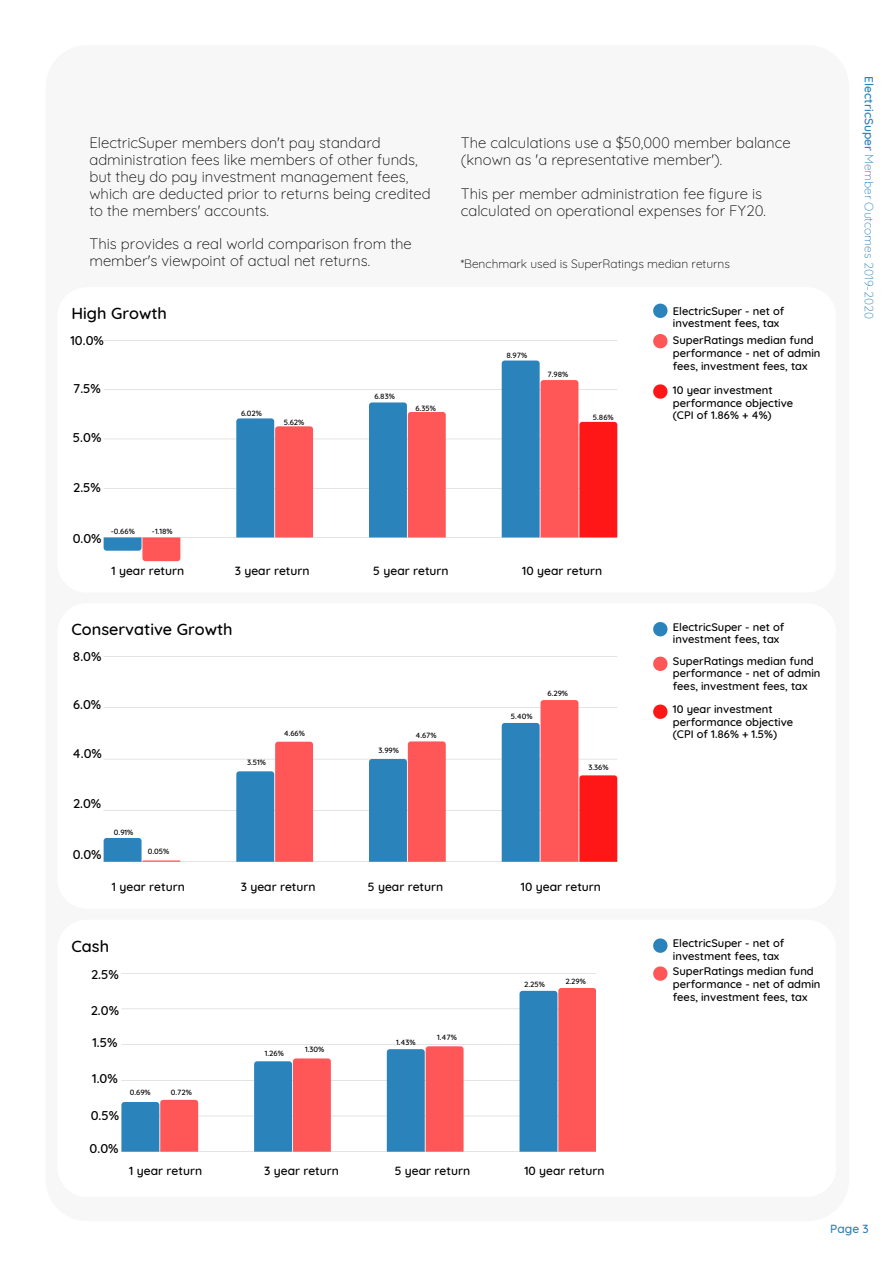
<style>
.page{position:relative;width:894px;height:1264px;background:#fff}
.page>*{position:absolute;margin:0;border:0;box-sizing:border-box;transform-origin:0 0}
.t1{font:500 16.35px "Quicksand";color:#000}
.t2{font:300 15px/17px "Quicksand";color:#000}
.t3{font:500 12.9px "Quicksand";color:#000}
.t4{font:500 12.15px "Quicksand";color:#000}
.t5{font:300 12px "Quicksand";color:#000}
.t6{font:300 12px "Quicksand";color:#2b83bc}
.t7{font:500 12px "Quicksand";color:#2b83bc}
.t8{font:500 11.1px/12.8px "Quicksand";color:#000}
.t9{font:500 7.65px "Quicksand";color:#000}
.s1{font-weight:500}
</style>
<div class="page">
<div style="left:46px;top:45px;width:802px;height:1176px;background:#f7f7f8;border-radius:41px"></div>
<div style="left:57px;top:287px;width:778px;height:305px;background:#fff;border-radius:29px"></div>
<hr style="left:104px;top:537px;width:513px;height:1px;background:#000">
<hr style="left:104px;top:488px;width:513px;height:1px;background:#000">
<hr style="left:104px;top:439px;width:513px;height:1px;background:#000">
<hr style="left:104px;top:389px;width:513px;height:1px;background:#000">
<hr style="left:104px;top:340px;width:513px;height:1px;background:#000">
<svg style="left:104px;top:537px;width:76px;height:24px"></svg>
<svg style="left:236px;top:418px;width:77px;height:119px"></svg>
<svg style="left:369px;top:402px;width:76px;height:135px"></svg>
<svg style="left:501px;top:360px;width:116px;height:177px"></svg>
<svg style="left:653px;top:303px;width:14px;height:15px"></svg>
<svg style="left:653px;top:334px;width:14px;height:14px"></svg>
<svg style="left:653px;top:384px;width:14px;height:15px"></svg>
<div style="left:57px;top:603px;width:778px;height:305px;background:#fff;border-radius:29px"></div>
<hr style="left:104px;top:861px;width:513px;height:1px;background:#000">
<hr style="left:104px;top:810px;width:513px;height:1px;background:#000">
<hr style="left:104px;top:758px;width:513px;height:1px;background:#000">
<hr style="left:104px;top:707px;width:513px;height:1px;background:#000">
<hr style="left:104px;top:656px;width:513px;height:1px;background:#000">
<svg style="left:104px;top:838px;width:76px;height:23px"></svg>
<svg style="left:236px;top:741px;width:77px;height:120px"></svg>
<svg style="left:369px;top:741px;width:76px;height:120px"></svg>
<svg style="left:501px;top:700px;width:116px;height:161px"></svg>
<svg style="left:653px;top:656px;width:14px;height:15px"></svg>
<svg style="left:653px;top:704px;width:14px;height:15px"></svg>
<svg style="left:653px;top:622px;width:14px;height:14px"></svg>
<div style="left:57px;top:919px;width:779px;height:277px;background:#fff;border-radius:29px"></div>
<hr style="left:121px;top:1151px;width:514px;height:1px;background:#000">
<hr style="left:121px;top:1115px;width:514px;height:1px;background:#000">
<hr style="left:121px;top:1080px;width:514px;height:1px;background:#000">
<hr style="left:121px;top:1044px;width:514px;height:1px;background:#000">
<hr style="left:121px;top:1008px;width:514px;height:1px;background:#000">
<hr style="left:121px;top:973px;width:514px;height:1px;background:#000">
<svg style="left:121px;top:1099px;width:77px;height:52px"></svg>
<svg style="left:254px;top:1058px;width:77px;height:93px"></svg>
<svg style="left:386px;top:1046px;width:77px;height:105px"></svg>
<svg style="left:519px;top:988px;width:77px;height:163px"></svg>
<svg style="left:653px;top:966px;width:14px;height:14px"></svg>
<svg style="left:653px;top:938px;width:14px;height:14px"></svg>
<div style="left:596px;top:949px;width:43px;height:206px;background:#fff"></div>
<p class="t2" style="left:89px;top:134px;width:342px">ElectricSuper members don't pay standard administration fees like members of other funds, but they do pay investment management fees, which are deducted prior to returns being credited to the members' accounts.</p>
<p class="t2" style="left:89px;top:235px;width:324px">This provides a real world comparison from the member's viewpoint of actual net returns.</p>
<p class="t1" style="left:72px;top:303px;width:97px">High Growth</p>
<p class="t3" style="left:70px;top:332px;width:35px">10.0%</p>
<p class="t3" style="left:73px;top:380px;width:29px">7.5%</p>
<p class="t3" style="left:73px;top:429px;width:30px">5.0%</p>
<p class="t3" style="left:73px;top:479px;width:29px">2.5%</p>
<p class="t3" style="left:73px;top:530px;width:30px">0.0%</p>
<p class="t9" style="left:111px;top:526px;width:25px">-0.66%</p>
<p class="t9" style="left:152px;top:526px;width:22px">-1.18%</p>
<p class="t9" style="left:241px;top:408px;width:22px">6.02%</p>
<p class="t9" style="left:283px;top:417px;width:22px">5.62%</p>
<p class="t9" style="left:374px;top:391px;width:22px">6.83%</p>
<p class="t9" style="left:415px;top:403px;width:22px">6.35%</p>
<p class="t2" style="left:460px;top:134px;width:331px">The calculations use a $50,000 member balance (known as 'a representative member').</p>
<p class="t2" style="left:460px;top:185px;width:306px">This per member administration fee figure is calculated on operational expenses for FY20.</p>
<p class="t5" style="left:460px;top:256px;width:271px">*Benchmark used is SuperRatings median returns</p>
<p class="t8" style="left:672px;top:304px;width:113px">ElectricSuper - net of investment fees, tax</p>
<p class="t8" style="left:672px;top:334px;width:149px">SuperRatings median fund performance - net of admin fees, investment fees, tax</p>
<p class="t9" style="left:506px;top:350px;width:22px">8.97%</p>
<p class="t9" style="left:547px;top:369px;width:22px">7.98%</p>
<p class="t9" style="left:592px;top:412px;width:22px">5.86%</p>
<p class="t8" style="left:672px;top:383px;width:122px">10 year investment performance objective</p>
<p class="t8" style="left:672px;top:409px;width:100px">(CPI of 1.86% + 4%)</p>
<p class="t4" style="left:111px;top:562px;width:74px">1 year return</p>
<p class="t4" style="left:235px;top:562px;width:76px">3 year return</p>
<p class="t4" style="left:522px;top:562px;width:82px">10 year return</p>
<p class="t4" style="left:373px;top:562px;width:77px">5 year return</p>
<p class="t1" style="left:72px;top:619px;width:163px">Conservative Growth</p>
<p class="t3" style="left:73px;top:648px;width:30px">8.0%</p>
<p class="t3" style="left:73px;top:696px;width:30px">6.0%</p>
<p class="t3" style="left:72px;top:745px;width:31px">4.0%</p>
<p class="t9" style="left:247px;top:757px;width:20px">3.51%</p>
<p class="t9" style="left:283px;top:728px;width:23px">4.66%</p>
<p class="t9" style="left:378px;top:745px;width:22px">3.99%</p>
<p class="t9" style="left:415px;top:730px;width:23px">4.67%</p>
<p class="t9" style="left:510px;top:711px;width:23px">5.40%</p>
<p class="t9" style="left:547px;top:688px;width:22px">6.29%</p>
<p class="t9" style="left:588px;top:762px;width:22px">3.36%</p>
<p class="t3" style="left:73px;top:795px;width:30px">2.0%</p>
<p class="t3" style="left:73px;top:846px;width:30px">0.0%</p>
<p class="t9" style="left:114px;top:826px;width:21px">0.91%</p>
<p class="t9" style="left:148px;top:846px;width:23px">0.05%</p>
<p class="t4" style="left:112px;top:878px;width:74px">1 year return</p>
<p class="t4" style="left:241px;top:878px;width:76px">3 year return</p>
<p class="t4" style="left:520px;top:878px;width:82px">10 year return</p>
<p class="t4" style="left:368px;top:878px;width:77px">5 year return</p>
<p class="t1" style="left:72px;top:935px;width:39px">Cash</p>
<p class="t3" style="left:91px;top:966px;width:29px">2.5%</p>
<p class="t3" style="left:91px;top:1002px;width:30px">2.0%</p>
<p class="t3" style="left:92px;top:1034px;width:27px">1.5%</p>
<p class="t3" style="left:92px;top:1070px;width:27px">1.0%</p>
<p class="t3" style="left:91px;top:1107px;width:30px">0.5%</p>
<p class="t3" style="left:90px;top:1140px;width:30px">0.0%</p>
<p class="t9" style="left:130px;top:1086px;width:22px">0.69%</p>
<p class="t9" style="left:171px;top:1086px;width:23px">0.72%</p>
<p class="t9" style="left:265px;top:1048px;width:21px">1.26%</p>
<p class="t9" style="left:305px;top:1044px;width:21px">1.30%</p>
<p class="t9" style="left:396px;top:1037px;width:21px">1.43%</p>
<p class="t9" style="left:437px;top:1032px;width:21px">1.47%</p>
<p class="t9" style="left:524px;top:979px;width:22px">2.25%</p>
<p class="t9" style="left:565px;top:976px;width:22px">2.29%</p>
<p class="t4" style="left:129px;top:1162px;width:74px">1 year return</p>
<p class="t4" style="left:264px;top:1162px;width:76px">3 year return</p>
<p class="t4" style="left:524px;top:1162px;width:82px">10 year return</p>
<p class="t4" style="left:394px;top:1162px;width:77px">5 year return</p>
<p class="t8" style="left:672px;top:620px;width:113px">ElectricSuper - net of investment fees, tax</p>
<p class="t8" style="left:672px;top:654px;width:149px">SuperRatings median fund performance - net of admin fees, investment fees, tax</p>
<p class="t8" style="left:672px;top:702px;width:122px">10 year investment performance objective</p>
<p class="t8" style="left:672px;top:727px;width:106px">(CPI of 1.86% + 1.5%)</p>
<p class="t8" style="left:672px;top:936px;width:113px">ElectricSuper - net of investment fees, tax</p>
<p class="t8" style="left:672px;top:964px;width:149px">SuperRatings median fund performance - net of admin fees, investment fees, tax</p>
<p class="t6" style="left:876px;top:76px;width:244px;rotate:90deg"><span class="s1">ElectricSuper</span> Member Outcomes 2019-2020</p>
<p class="t7" style="left:830px;top:1220px;width:40px">Page 3</p>
</div>
